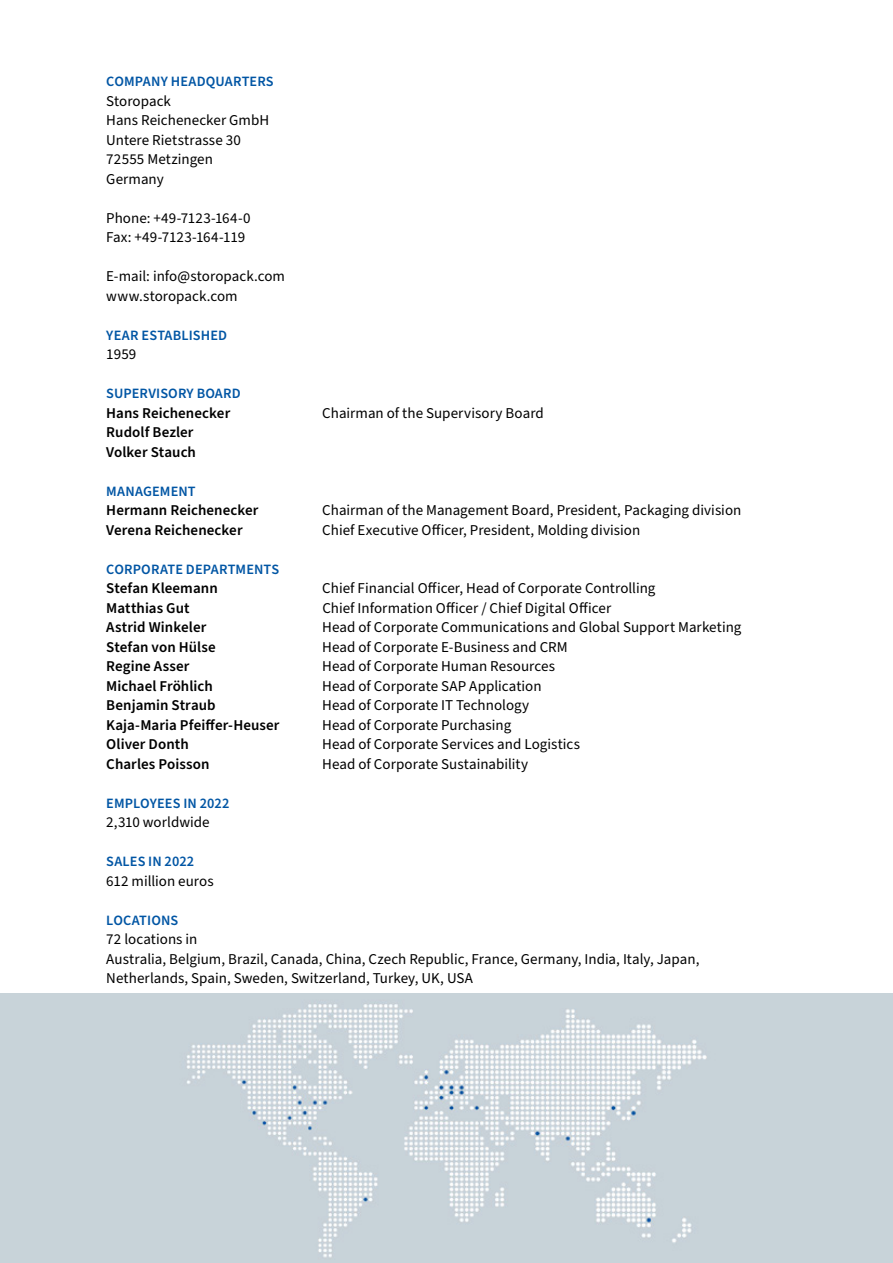
<style>
.page{position:relative;width:893px;height:1263px;background:#fff}
.page>*{position:absolute;margin:0;border:0;box-sizing:border-box;transform-origin:0 0}
.t1{font:15px/19.5px "Source Sans Pro";color:#000}
.t2{font:600 15px "Source Sans Pro";letter-spacing:.005em;color:#000}
.t3{font:600 14.25px "Source Sans Pro";letter-spacing:.01em;color:#0055a4}
</style>
<div class="page">
<img style="left:0;top:993px;width:893px;height:270px">
<p class="t3" style="left:106px;top:72px;width:169px">COMPANY HEADQUARTERS</p>
<p class="t1" style="left:106px;top:92px;width:66px">Storopack</p>
<p class="t1" style="left:106px;top:111px;width:164px">Hans Reichenecker GmbH</p>
<p class="t1" style="left:106px;top:131px;width:136px">Untere Rietstrasse 30</p>
<p class="t1" style="left:106px;top:150px;width:108px">72555 Metzingen</p>
<p class="t1" style="left:106px;top:170px;width:59px">Germany</p>
<p class="t1" style="left:106px;top:209px;width:146px">Phone: +49-7123-164-0</p>
<p class="t1" style="left:106px;top:228px;width:141px">Fax: +49-7123-164-119</p>
<p class="t1" style="left:106px;top:267px;width:180px">E-mail: info@storopack.com</p>
<p class="t1" style="left:106px;top:287px;width:133px">www.storopack.com</p>
<p class="t3" style="left:106px;top:326px;width:122px">YEAR ESTABLISHED</p>
<p class="t1" style="left:106px;top:345px;width:31px">1959</p>
<p class="t3" style="left:106px;top:384px;width:136px">SUPERVISORY BOARD</p>
<p class="t2" style="left:106px;top:403px;width:126px">Hans Reichenecker</p>
<p class="t1" style="left:322px;top:404px;width:223px">Chairman of the Supervisory Board</p>
<p class="t2" style="left:106px;top:422px;width:89px">Rudolf Bezler</p>
<p class="t2" style="left:106px;top:442px;width:91px">Volker Stauch</p>
<p class="t3" style="left:106px;top:482px;width:91px">MANAGEMENT</p>
<p class="t2" style="left:106px;top:500px;width:154px">Hermann Reichenecker</p>
<p class="t1" style="left:322px;top:501px;width:421px">Chairman of the Management Board, President, Packaging division</p>
<p class="t2" style="left:106px;top:520px;width:138px">Verena Reichenecker</p>
<p class="t1" style="left:322px;top:521px;width:319px">Chief Executive Officer, President, Molding division</p>
<p class="t3" style="left:106px;top:560px;width:174px">CORPORATE DEPARTMENTS</p>
<p class="t2" style="left:106px;top:578px;width:113px">Stefan Kleemann</p>
<p class="t1" style="left:322px;top:579px;width:335px">Chief Financial Officer, Head of Corporate Controlling</p>
<p class="t2" style="left:106px;top:598px;width:85px">Matthias Gut</p>
<p class="t1" style="left:322px;top:599px;width:290px">Chief Information Officer / Chief Digital Officer</p>
<p class="t2" style="left:106px;top:617px;width:102px">Astrid Winkeler</p>
<p class="t1" style="left:322px;top:618px;width:421px">Head of Corporate Communications and Global Support Marketing</p>
<p class="t2" style="left:106px;top:637px;width:111px">Stefan von Hülse</p>
<p class="t1" style="left:322px;top:638px;width:247px">Head of Corporate E-Business and CRM</p>
<p class="t2" style="left:106px;top:656px;width:85px">Regine Asser</p>
<p class="t1" style="left:322px;top:657px;width:234px">Head of Corporate Human Resources</p>
<p class="t2" style="left:106px;top:676px;width:108px">Michael Fröhlich</p>
<p class="t1" style="left:322px;top:677px;width:221px">Head of Corporate SAP Application</p>
<p class="t2" style="left:106px;top:695px;width:111px">Benjamin Straub</p>
<p class="t1" style="left:322px;top:696px;width:208px">Head of Corporate IT Technology</p>
<p class="t2" style="left:106px;top:715px;width:175px">Kaja-Maria Pfeiffer-Heuser</p>
<p class="t1" style="left:322px;top:716px;width:190px">Head of Corporate Purchasing</p>
<p class="t2" style="left:106px;top:734px;width:84px">Oliver Donth</p>
<p class="t1" style="left:322px;top:735px;width:259px">Head of Corporate Services and Logistics</p>
<p class="t2" style="left:106px;top:754px;width:105px">Charles Poisson</p>
<p class="t1" style="left:322px;top:755px;width:207px">Head of Corporate Sustainability</p>
<p class="t3" style="left:106px;top:794px;width:125px">EMPLOYEES IN 2022</p>
<p class="t1" style="left:106px;top:813px;width:105px">2,310 worldwide</p>
<p class="t3" style="left:106px;top:852px;width:89px">SALES IN 2022</p>
<p class="t1" style="left:106px;top:872px;width:109px">612 million euros</p>
<p class="t3" style="left:106px;top:911px;width:73px">LOCATIONS</p>
<p class="t1" style="left:106px;top:930px;width:93px">72 locations in</p>
<p class="t1" style="left:106px;top:950px;width:595px">Australia, Belgium, Brazil, Canada, China, Czech Republic, France, Germany, India, Italy, Japan,<br>Netherlands, Spain, Sweden, Switzerland, Turkey, UK, USA</p>
</div>
